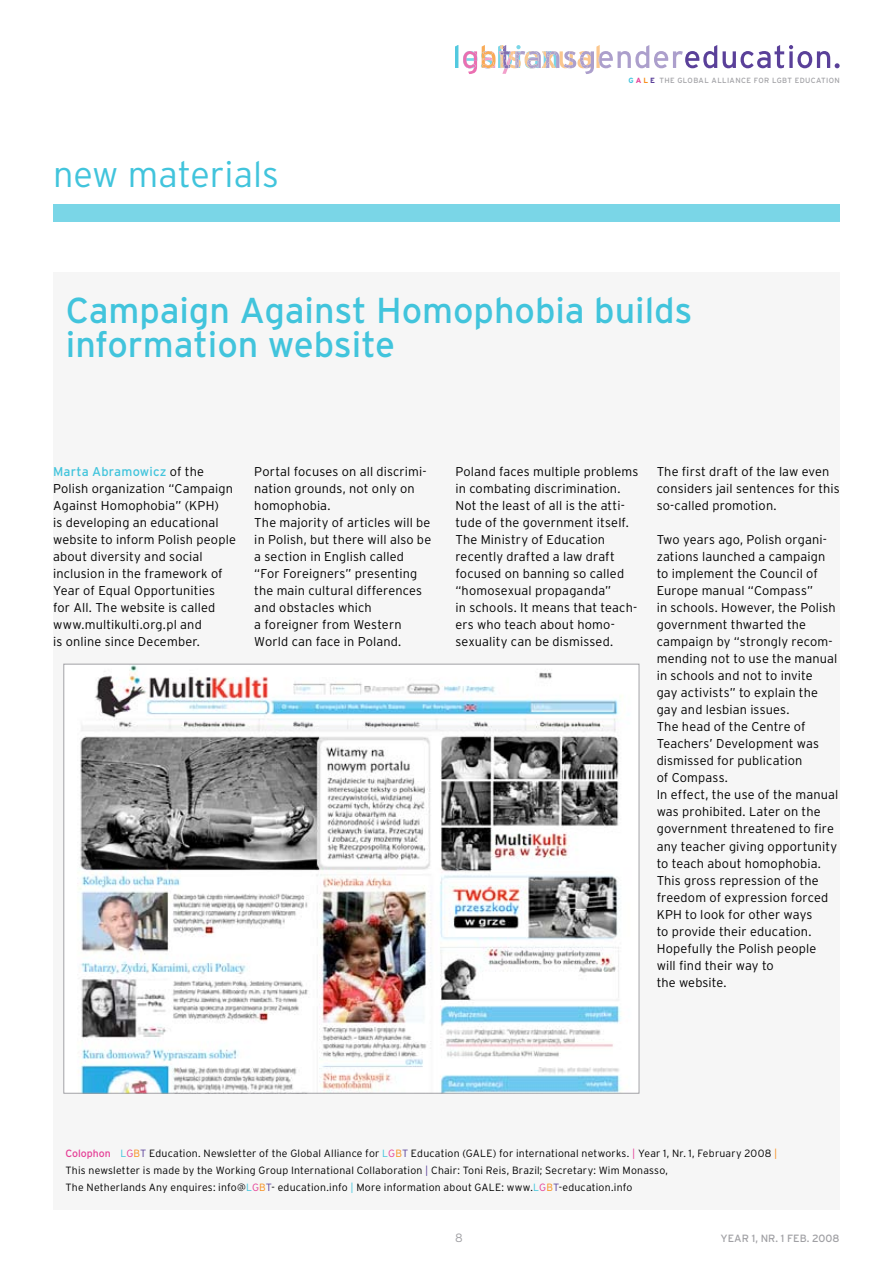
<style>
.page{position:relative;width:893px;height:1263px;background:#fff}
.page>*{position:absolute;margin:0;border:0;box-sizing:border-box;transform-origin:0 0}
.t1{font:36px/34px "Interstate";color:#41c4dc}
.t2{font:300 36px "Interstate";color:#41c4dc}
.t3{font:300 12.75px/17px "Interstate";letter-spacing:.01em;color:#000}
.t4{font:300 10.5px/17px "Interstate";letter-spacing:.02em;color:#000}
.t5{font:10.5px "Interstate";color:#a0a0a4}
.t6{font:7.5px "Interstate";letter-spacing:.05em;color:#a0a0a4}
.s1{font-weight:700;color:#41c4dc}
.s2{font-weight:700;color:#e54097}
.s3{font-weight:700;color:#f78f1e}
.s4{font-weight:700;color:#5a4099}
.s5{font-weight:400;color:#41c4dc}
.s6{font-weight:400;color:#e54097}
.s7{color:#41c4dc}
.s8{color:#e54097}
.s9{color:#f78f1e}
.s10{color:#5a4099}
</style>
<div class="page">
<div style="left:53px;top:272px;width:786px;height:938px;background:#f6f6f6"></div>
<svg style="left:455px;top:45px;width:262px;height:29px"></svg>
<svg style="left:723px;top:45px;width:117px;height:23px"></svg>
<div style="left:53px;top:204px;width:787px;height:17px;background:#7ad6e7"></div>
<img style="left:80px;top:666px;width:540px;height:425px">
<h1 class="t2" style="left:53px;top:154px;width:227px">new materials</h1>
<p class="t6" style="left:629px;top:76px;width:213px"><span class="s1">G</span> <span class="s2">A</span> <span class="s3">L</span> <span class="s4">E</span> THE GLOBAL ALLIANCE FOR LGBT EDUCATION</p>
<h1 class="t1" style="left:66px;top:293px;width:628px">Campaign Against Homophobia builds information website</h1>
<p class="t3" style="left:53px;top:463px;width:184px"><span class="s5">Marta Abramowicz</span> of the<br>Polish organization “Campaign<br>Against Homophobia” (KPH)<br>is developing an educational website to inform Polish people about diversity and social inclusion in the framework of<br>Year of Equal Opportunities<br>for All. The website is called www.multikulti.org.pl and<br>is online since December.</p>
<p class="t3" style="left:254px;top:463px;width:178px">Portal focuses on all discrimi&shy;nation grounds, not only on homophobia.<br>The majority of articles will be in Polish, but there will also be a section in English called “For Foreigners” presenting the main cultural differences and obstacles which<br>a foreigner from Western<br>World can face in Poland.</p>
<p class="t3" style="left:455px;top:463px;width:184px">Poland faces multiple problems in combating discrimination.<br>Not the least of all is the atti&shy;tude of the government itself.<br>The Ministry of Education recently drafted a law draft focused on banning so called “homosexual propaganda”<br>in schools. It means that teach&shy;ers who teach about homo&shy;sexuality can be dismissed.</p>
<p class="t3" style="left:657px;top:463px;width:185px">The first draft of the law even considers jail sentences for this so-called promotion.</p>
<p class="t3" style="left:657px;top:531px;width:183px">Two years ago, Polish organi&shy;zations launched a campaign to implement the Council of<br>Europe manual “Compass”<br>in schools. However, the Polish government thwarted the campaign by “strongly recom&shy;mending not to use the manual in schools and not to invite<br>gay activists” to explain the gay and lesbian issues.<br>The head of the Centre of<br>Teachers’ Development was dismissed for publication<br>of Compass.<br>In effect, the use of the manual was prohibited. Later on the government threatened to fire any teacher giving opportunity to teach about homophobia.<br>This gross repression of the freedom of expression forced<br>KPH to look for other ways<br>to provide their education.<br>Hopefully the Polish people will find their way to<br>the website.</p>
<p class="t4" style="left:66px;top:1144px;width:713px"><span class="s6">Colophon</span> <span class="s7">L</span><span class="s8">G</span><span class="s9">B</span><span class="s10">T</span> Education. Newsletter of the Global Alliance for <span class="s7">L</span><span class="s8">G</span><span class="s9">B</span><span class="s10">T</span> Education (GALE) for international networks. <span class="s8">|</span> Year 1, Nr. 1, February 2008 <span class="s9">|<br></span>This newsletter is made by the Working Group International Collaboration <span class="s10">|</span> Chair: Toni Reis, Brazil; Secretary: Wim Monasso,<br>The Netherlands Any enquires: info@<span class="s7">L</span><span class="s8">G</span><span class="s9">B</span><span class="s10">T</span>- education.info <span class="s7">|</span> More information about GALE: www.<span class="s7">L</span><span class="s8">G</span><span class="s9">B</span><span class="s10">T</span>-education.info</p>
<p class="t5" style="left:721px;top:1232px;width:120px">YEAR 1, NR. 1 FEB. 2008</p>
</div>
